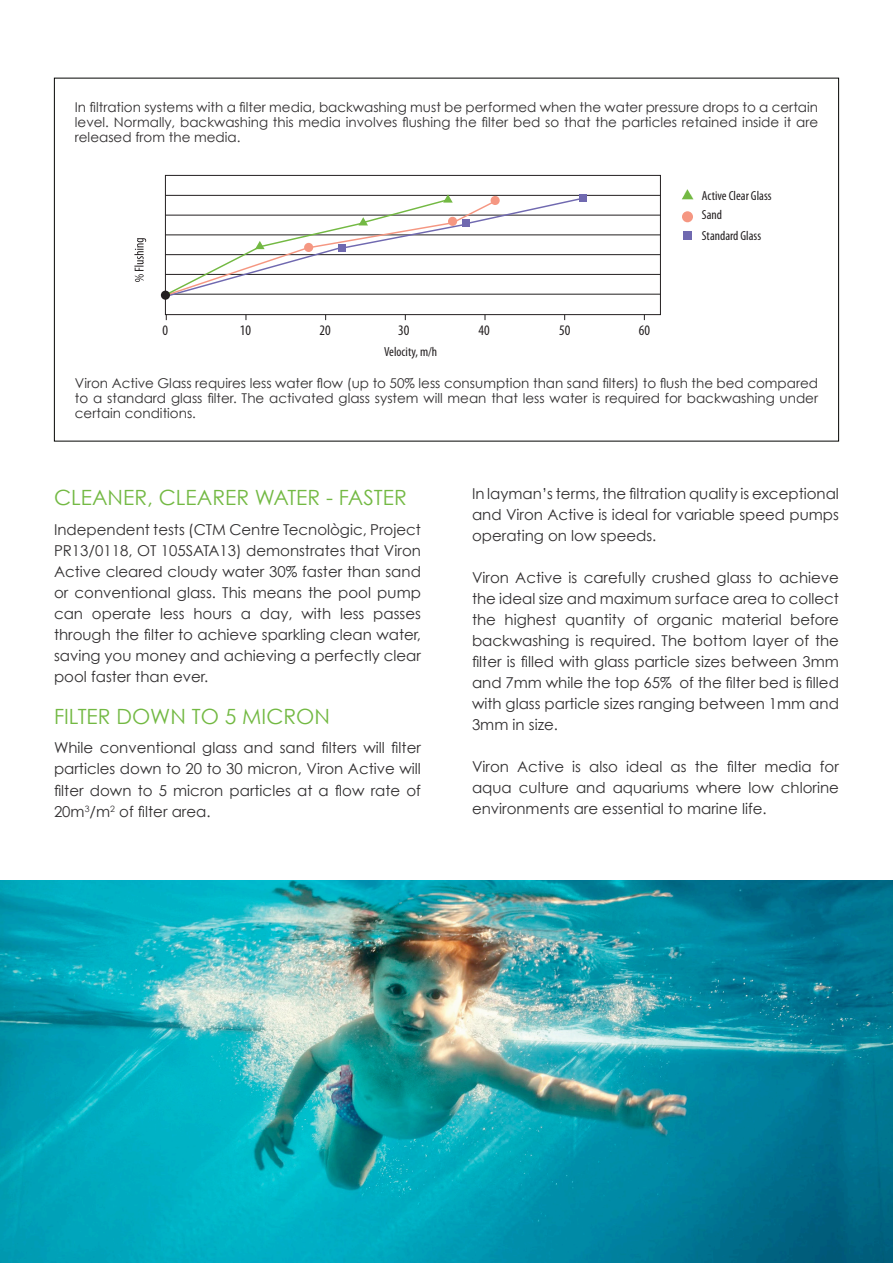
<style>
.page{position:relative;width:893px;height:1263px;background:#fff}
.page>*{position:absolute;margin:0;border:0;box-sizing:border-box;transform-origin:0 0}
.t1{font:21px "Century Gothic";color:#73b943}
.t2{font:15px/21px "Century Gothic";color:#312f30;text-align:justify}
.t3{font:condensed 14.55px "Myriad Pro";color:#231f20}
.t4{font:13.5px/15px "Century Gothic";color:#312f30;text-align:justify}
.t5{font:condensed 13.2px/19px "Myriad Pro";color:#231f20}
</style>
<div class="page">
<img style="left:0;top:880px;width:893px;height:383px">
<hr style="left:165px;top:195px;width:495px;height:1px;background:#231f20">
<hr style="left:165px;top:215px;width:495px;height:1px;background:#231f20">
<hr style="left:165px;top:234px;width:495px;height:1px;background:#231f20">
<hr style="left:165px;top:254px;width:495px;height:1px;background:#231f20">
<hr style="left:165px;top:274px;width:495px;height:1px;background:#231f20">
<hr style="left:165px;top:294px;width:495px;height:1px;background:#231f20">
<div style="left:165px;top:175px;width:496px;height:140px;border:1px solid #231f20"></div>
<div style="left:683px;top:231px;width:9px;height:9px;background:#7069b0"></div>
<div style="left:682px;top:211px;width:11px;height:11px;background:#f59782;border-radius:50%"></div>
<svg style="left:682px;top:189px;width:11px;height:10px"></svg>
<div style="left:579px;top:194px;width:7px;height:7px;background:#7069b0"></div>
<svg style="left:134px;top:238px;width:12px;height:44px"></svg>
<svg style="left:164px;top:194px;width:420px;height:102px"></svg>
<div style="left:161px;top:291px;width:9px;height:9px;background:#231f20;border-radius:50%"></div>
<p class="t4" style="left:75px;top:100px;width:745px">In filtration systems with a filter media, backwashing must be performed when the water pressure drops to a certain level. N ormally, backwashing this media involves flushing the filter bed so that the particles retained inside it are released from the media.</p>
<p class="t3" style="left:162px;top:322px;width:7px">0</p>
<p class="t3" style="left:240px;top:322px;width:13px">10</p>
<p class="t3" style="left:320px;top:322px;width:13px">20</p>
<p class="t3" style="left:398px;top:322px;width:13px">30</p>
<p class="t3" style="left:478px;top:322px;width:13px">40</p>
<p class="t3" style="left:559px;top:322px;width:13px">50</p>
<p class="t3" style="left:639px;top:322px;width:13px">60</p>
<p class="t5" style="left:384px;top:343px;width:54px">Velocity, m/h</p>
<p class="t5" style="left:702px;top:187px;width:71px">Active Clear Glass<br>Sand</p>
<p class="t5" style="left:702px;top:226px;width:61px">Standard Glass</p>
<p class="t4" style="left:75px;top:376px;width:745px">Viron Active Glass requires less water flow (up to 50% less consumption than sand filters) to flush the bed compared to a standard glass filter. The activated glass system will mean that less water is required for backwashing under certain conditions.</p>
<h1 class="t1" style="left:54px;top:485px;width:31px">Cleaner</h1>
<h1 class="t1" style="left:147px;top:485px;width:26px">, clearer</h1>
<h1 class="t1" style="left:255px;top:485px;width:14px">water</h1>
<h1 class="t1" style="left:326px;top:485px;width:35px">- faster</h1>
<p class="t2" style="left:54px;top:519px;width:368px">Independent tests (CTM Centre Tecnològic, Project PR13/0118, OT 105SATA13) demonstrates that Viron Active cleared cloudy water 30% faster than sand or conventional glass. This means the pool pump can operate less hours a day, with less passes through the filter to achieve sparkling clean water, saving you money and achieving a perfectly clear pool faster than ever.</p>
<h1 class="t1" style="left:54px;top:704px;width:36px">Filter</h1>
<h1 class="t1" style="left:116px;top:704px;width:215px">down to 5 micron</h1>
<p class="t2" style="left:54px;top:737px;width:368px">While conventional glass and sand filters will filter particles down to 20 to 30 micron, Viron Active will filter down to 5 micron particles at a flow rate of 20m<sup>3</sup>/m<sup>2</sup> of filter area.</p>
<p class="t2" style="left:472px;top:483px;width:368px">In layman’s terms, the filtration quality is exceptional and Viron Active is ideal for variable speed pumps operating on low speeds.</p>
<p class="t2" style="left:472px;top:567px;width:368px">Viron Active is carefully crushed glass to achieve the ideal size and maximum surface area to collect the highest quantity of organic material before backwashing is required. The bottom layer of the filter is filled with glass particle sizes between 3mm and 7mm while the top 65% of the filter bed is filled with glass particle sizes ranging between 1mm and 3mm in size.</p>
<p class="t2" style="left:472px;top:756px;width:368px">Viron Active is also ideal as the filter media for aqua culture and aquariums where low chlorine environments are essential to marine life.</p>
</div>
